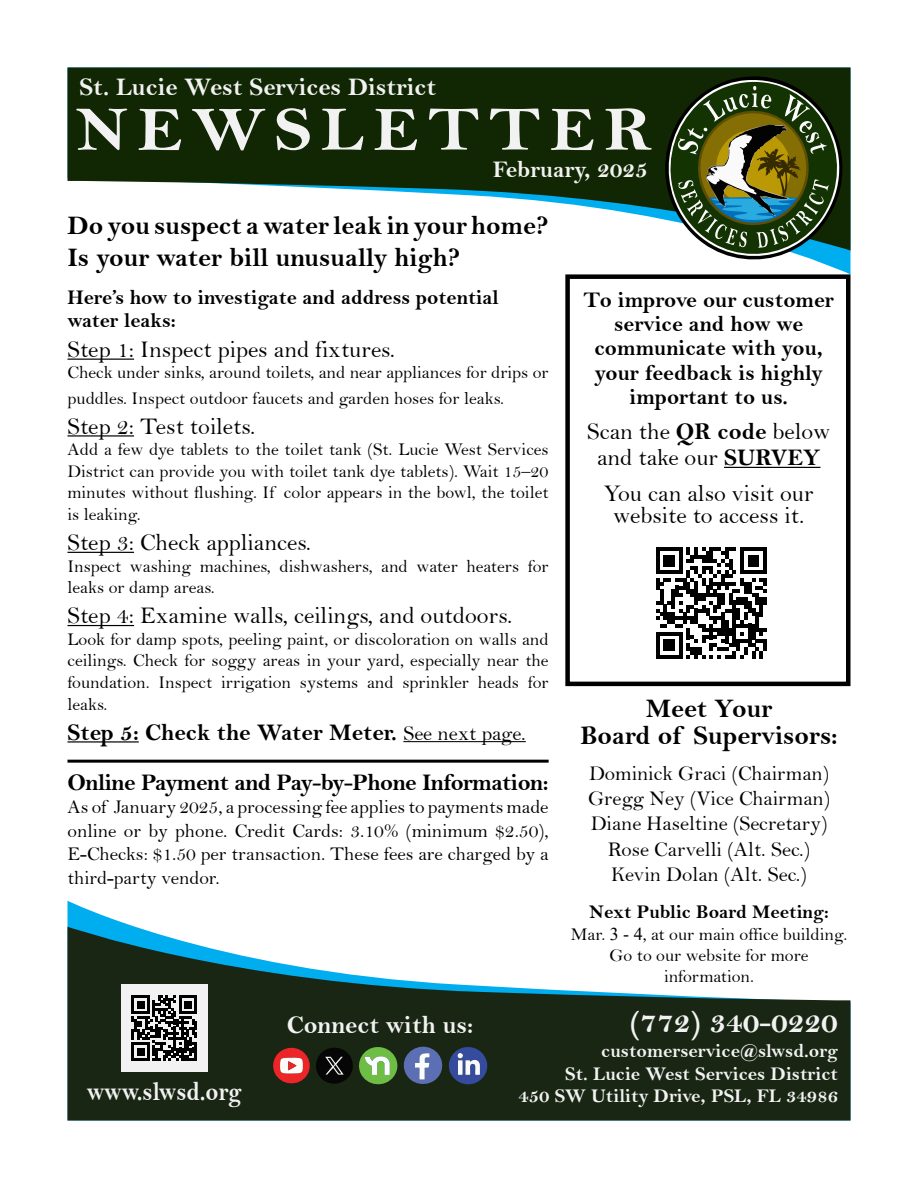
<style>
.page{position:relative;width:918px;height:1188px;background:#fff}
.page>*{position:absolute;margin:0;border:0;box-sizing:border-box;transform-origin:0 0}
.t1{font:63px "Bell MT Bold";letter-spacing:.13em;color:#f2f2f2;scale:1.1 1}
.t2{font:31.5px "Bell MT Bold";color:#f2f2f2}
.t3{font:27px/27px "Bell MT Bold";color:#000;text-align:center}
.t4{font:27px "Bell MT Bold";color:#f2f2f2;scale:.9 1}
.t5{font:25.5px "Bell MT Bold";color:#f2f2f2}
.t6{font:24px/25.5px "Bell";color:#000;text-align:center}
.t7{font:24px "Bell MT Bold";letter-spacing:-.02em;color:#000}
.t8{font:24px "Bell MT Bold";color:#000}
.t9{font:24px "Bell MT Bold";color:#f2f2f2}
.t10{font:22.5px/24px "Bell MT Bold";color:#000;text-align:center}
.t11{font:21px/25.2px "Bell";color:#000;text-align:center}
.t12{font:21px/22.5px "Bell MT Bold";color:#000}
.t13{font:19.5px/23.4px "Bell";color:#000;text-align:justify}
.t14{font:19.5px/22.5px "Bell MT Bold";color:#f2f2f2;text-align:right}
.t15{font:19.5px "Bell MT Bold";color:#000}
.t16{font:18px/21.6px "Bell";color:#000}
.s1{font-family:"Bell";font-size:21px}
.s2{font-family:"Bell MT Bold"}
.s3{font-family:"Times New Roman"}
</style>
<div class="page">
<svg style="left:68px;top:901px;width:68px;height:26px"></svg>
<svg style="left:68px;top:927px;width:782px;height:193px;fill:#192613"></svg>
<svg style="left:68px;top:68px;width:782px;height:148px;fill:#112602"></svg>
<svg style="left:643px;top:73px;width:208px;height:143px"></svg>
<svg style="left:647px;top:75px;width:204px;height:201px"></svg>
<div style="left:121px;top:985px;width:87px;height:87px;background:#f2f2f2"></div>
<svg style="left:132px;top:995px;width:65px;height:66px"></svg>
<svg style="left:270px;top:1046px;width:225px;height:44px"></svg>
<hr style="left:68px;top:359px;width:66px;height:1px;background:#000">
<hr style="left:68px;top:435px;width:66px;height:2px;background:#000">
<hr style="left:68px;top:552px;width:66px;height:1px;background:#000">
<hr style="left:68px;top:625px;width:66px;height:1px;background:#000">
<hr style="left:68px;top:741px;width:71px;height:2px;background:#000">
<hr style="left:403px;top:741px;width:123px;height:1px;background:#000">
<div style="left:565px;top:274px;width:285px;height:412px;border:4px solid #000"></div>
<hr style="left:724px;top:467px;width:96px;height:1px;background:#000">
<svg style="left:656px;top:547px;width:111px;height:111px"></svg>
<hr style="left:763px;top:639px;width:4px;height:12px;background:#000">
<hr style="left:68px;top:760px;width:481px;height:3px;background:#000">
<h3 class="t5" style="left:80px;top:72px;width:358px">St. Lucie West Services District</h3>
<h1 class="t1" style="left:76px;top:92px;width:526px">NEWSLETTER</h1>
<h3 class="t9" style="left:493px;top:155px;width:157px">February, 2025</h3>
<h3 class="t3" style="left:68px;top:209px;width:483px;line-height:32.4px;text-align:left">Do you suspect a water leak in your home?<br>Is your water bill unusually high?</h3>
<p class="t12" style="left:68px;top:286px;width:433px">Here’s how to investigate and address potential water leaks:</p>
<h3 class="t6" style="left:68px;top:336px;width:329px">Step 1: Inspect pipes and fixtures.</h3>
<p class="t16" style="left:68px;top:360px;width:483px;line-height:25.2px">Check under sinks, around toilets, and near appliances for drips or puddles. Inspect outdoor faucets and garden hoses for leaks.</p>
<h3 class="t6" style="left:68px;top:413px;width:189px">Step 2: Test toilets.</h3>
<p class="t16" style="left:68px;top:439px;width:483px;text-align:justify">Add a few dye tablets to the toilet tank (St. Lucie West Services District can provide you with toilet tank dye tablets). Wait 15–20 minutes without flushing. If color appears in the bowl, the toilet is leaking.</p>
<h3 class="t6" style="left:68px;top:529px;width:245px">Step 3: Check appliances.</h3>
<p class="t16" style="left:68px;top:555px;width:483px">Inspect washing machines, dishwashers, and water heaters for leaks or damp areas.</p>
<h3 class="t6" style="left:68px;top:603px;width:446px">Step 4: Examine walls, ceilings, and outdoors.</h3>
<p class="t16" style="left:68px;top:628px;width:483px;text-align:justify">Look for damp spots, peeling paint, or discoloration on walls and ceilings. Check for soggy areas in your yard, especially near the foundation. Inspect irrigation systems and sprinkler heads for leaks.</p>
<h3 class="t8" style="left:68px;top:718px;width:460px">Step 5: Check the Water Meter. <span class="s1">See next page.</span></h3>
<h3 class="t7" style="left:68px;top:768px;width:482px">Online Payment and Pay-by-Phone Information:</h3>
<p class="t13" style="left:68px;top:795px;width:483px">As of January 2025, a processing fee applies to payments made online or by phone. Credit Cards: 3.10% (minimum $2.50), E-Checks: $1.50 per transaction. These fees are charged by a third-party vendor.</p>
<h3 class="t5" style="left:287px;top:1010px;width:188px">Connect with us:</h3>
<p class="t10" style="left:584px;top:288px;width:252px">To improve our customer service and how we communicate with you, your feedback is highly important to us.</p>
<h3 class="t6" style="left:587px;top:419px;width:245px">Scan the <span class="s2">QR code</span> below and take our <span class="s2">SURVEY</span></h3>
<h3 class="t6" style="left:604px;top:482px;width:211px;line-height:22.5px">You can also visit our website to access it.</h3>
<h3 class="t3" style="left:580px;top:695px;width:259px">Meet Your<br>Board of Supervisors:</h3>
<p class="t11" style="left:588px;top:761px;width:243px">Dominick Graci (Chairman)<br>Gregg Ney (Vice Chairman)<br>Diane Haseltine (Secretary)<br>Rose Carvelli (Alt. Sec.)<br>Kevin Dolan (Alt. Sec.)</p>
<p class="t15" style="left:589px;top:900px;width:241px">Next Public Board Meeting:</p>
<p class="t16" style="left:571px;top:923px;width:278px;text-align:center">Mar. <span class="s3">3 - 4</span>, at our main office building.<br>Go to our website for more information.</p>
<h2 class="t2" style="left:630px;top:1003px;width:210px">(772) 340-0220</h2>
<p class="t14" style="left:565px;top:1040px;width:274px">customerservice@slwsd.org<br>St. Lucie West Services District</p>
<h3 class="t4" style="left:87px;top:1076px;width:174px">www.slwsd.org</h3>
<p class="t14" style="left:518px;top:1085px;width:321px">450 SW Utility Drive, PSL, FL 34986</p>
</div>
